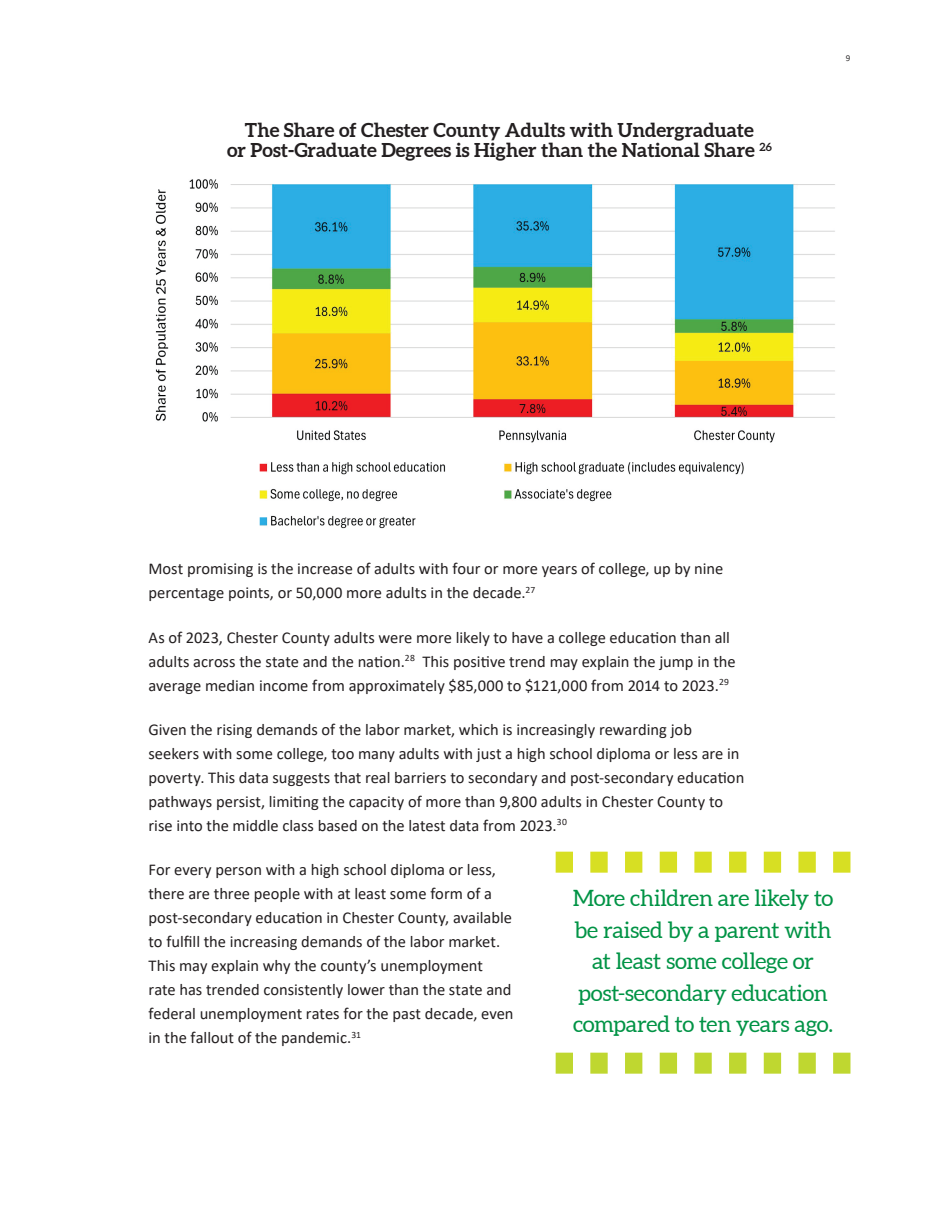
<style>
.page{position:relative;width:945px;height:1215px;background:#fff}
.page>*{position:absolute;margin:0;border:0;box-sizing:border-box;transform-origin:0 0}
.EL_Sidebar__Callout{font:22.5px/31.5px "Aleo";letter-spacing:-.015em;color:#009345;text-align:center}
.t1{font:700 19.5px "Aleo";color:#231f20}
.t2{font:16.5px/24px "Calibri";color:#231f20}
.t3{font:9px "Calibri";color:#323031}
</style>
<div class="page">
<img style="left:155px;top:179px;width:680px;height:350px">
<svg style="left:556px;top:852px;width:294px;height:21px"></svg>
<svg style="left:556px;top:1053px;width:294px;height:21px"></svg>
<p class="t1" style="left:245px;top:118px;width:511px">The Share of Chester County Adults with Undergraduate</p>
<p class="t1" style="left:227px;top:138px;width:546px">or Post-Graduate Degrees is Higher than the National Share <sup>26</sup></p>
<p class="t3" style="left:846px;top:52px;width:6px">9</p>
<p class="t2" style="left:148px;top:556px;width:576px">Most promising is the increase of adults with four or more years of college, up by nine percentage points, or 50,000 more adults in the decade.<sup>27</sup></p>
<p class="t2" style="left:148px;top:625px;width:589px">As of 2023, Chester County adults were more likely to have a college education than all adults across the state and the nation.<sup>28</sup> This positive trend may explain the jump in the average median income from approximately $85,000 to $121,000 from 2014 to 2023.<sup>29</sup></p>
<p class="t2" style="left:148px;top:717px;width:597px">Given the rising demands of the labor market, which is increasingly rewarding job seekers with some college, too many adults with just a high school diploma or less are in poverty. This data suggests that real barriers to secondary and post-secondary education pathways persist, limiting the capacity of more than 9,800 adults in Chester County to rise into the middle class based on the latest data from 2023.<sup>30</sup></p>
<p class="t2" style="left:148px;top:857px;width:367px">For every person with a high school diploma or less, there are three people with at least some form of a post-secondary education in Chester County, available to fulfill the increasing demands of the labor market.<br>This may explain why the county’s unemployment rate has trended consistently lower than the state and federal unemployment rates for the past decade, even in the fallout of the pandemic.<sup>31</sup></p>
<p class="EL_Sidebar__Callout" style="left:573px;top:884px;width:262px">More children are likely to be raised by a parent with at least some college or post-secondary education compared to ten years ago.</p>
</div>
